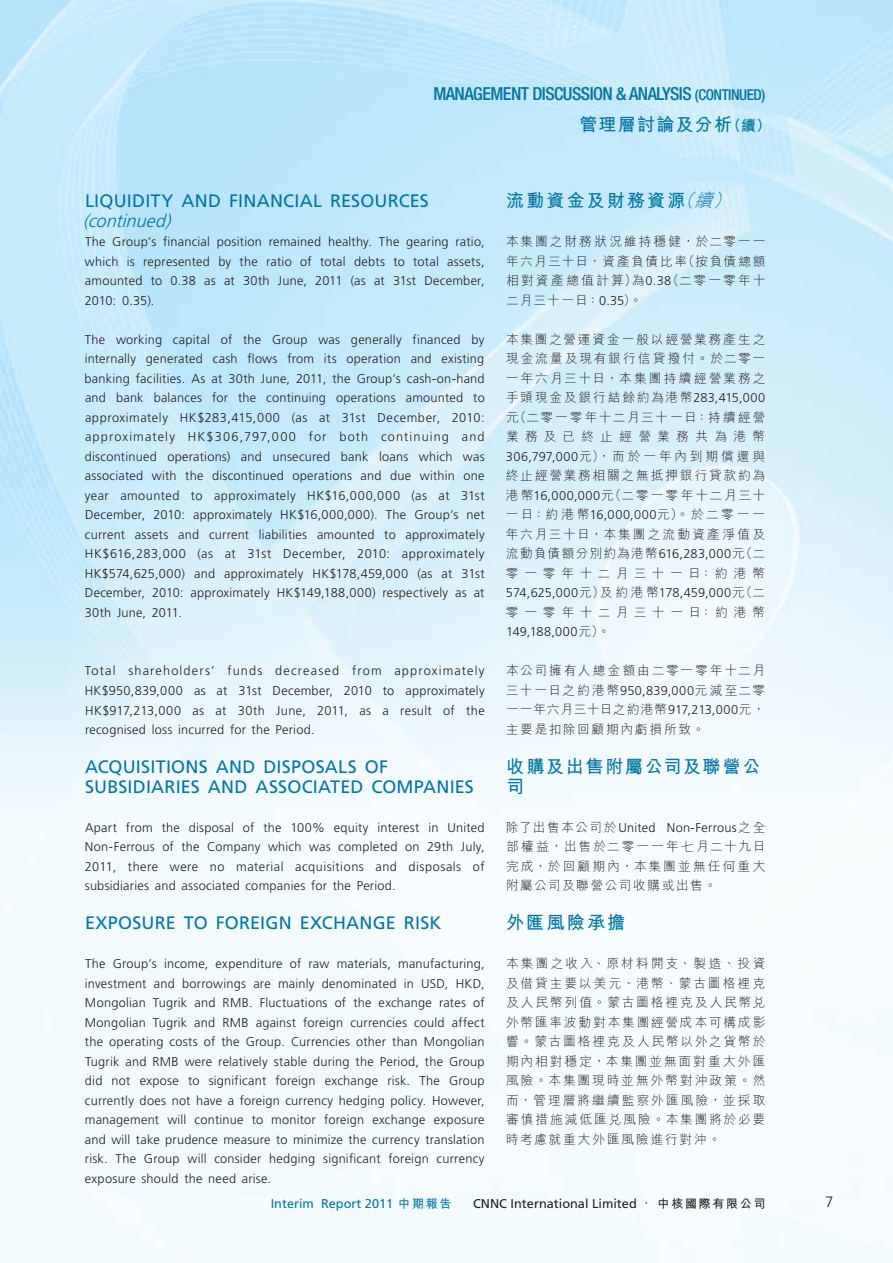
<style>
.page{position:relative;width:893px;height:1263px;background:#fff}
.page>*{position:absolute;margin:0;border:0;box-sizing:border-box;transform-origin:0 0}
.t1{font:18px/19.5px "Frutiger LT Std";letter-spacing:.01em;color:#0076a3}
.t2{font:500 condensed 18px "Helvetica Neue LT Std";letter-spacing:-.03em;color:#0076a3}
.t3{font:700 18px/19.5px "M Hei HK";letter-spacing:.1em;color:#0076a3}
.t4{font:700 18px "M Hei HK";letter-spacing:.125em;color:#0076a3}
.t5{font:700 18px "M Hei HK";letter-spacing:.07em;color:#0076a3}
.t6{font:italic 300 18px "Frutiger LT Std";color:#0076a3}
.t7{font:300 15px "Frutiger LT Std";color:#231f20}
.t8{font:300 12.75px/19.5px "Frutiger LT Std";letter-spacing:.02em;color:#231f20;text-align:justify}
.t9{font:300 12.75px/19.5px "M Hei HK";letter-spacing:.145em;color:#231f20;text-align:justify}
.t10{font:12.75px "Frutiger LT Std";color:#231f20}
.t11{font:12.75px "Frutiger LT Std";color:#0076a3}
.t12{font:300 12.75px "M Hei HK";letter-spacing:.44em;color:#231f20}
.s1{font-size:15px}
.s2{font-weight:300;font-style:italic}
.s3{font-family:"Frutiger LT Std"}
.s4{font-family:"M Hei HK"}
.s5{font-family:"M Hei HK";font-weight:700;font-size:12px}
.s6{font-weight:300;font-size:16.5px}
</style>
<div class="page">
<h1 class="t2" style="left:433px;top:82px;width:334px">MANAGEMENT DISCUSSION &amp; ANALYSIS <span class="s1">(CONTINUED)</span></h1>
<h1 class="t5" style="left:579px;top:111px;width:193px">管理層討論及分析<span class="s1">（續）</span></h1>
<h1 class="t1" style="left:85px;top:191px;width:345px">LIQUIDITY AND FINANCIAL RESOURCES</h1>
<h1 class="t6" style="left:83px;top:211px;width:94px">(continued)</h1>
<p class="t8" style="left:85px;top:232px;width:401px">The Group’s financial position remained healthy. The gearing ratio, which is represented by the ratio of total debts to total assets, amounted to 0.38 as at 30th June, 2011 (as at 31st December, 2010: 0.35).</p>
<p class="t8" style="left:85px;top:330px;width:402px">The working capital of the Group was generally financed by internally generated cash flows from its operation and existing banking facilities. As at 30th June, 2011, the Group’s cash-on-hand and bank balances for the continuing operations amounted to approximately HK$283,415,000 (as at 31st December, 2010: approximately HK$306,797,000 for both continuing and discontinued operations) and unsecured bank loans which was associated with the discontinued operations and due within one year amounted to approximately HK$16,000,000 (as at 31st December, 2010: approximately HK$16,000,000). The Group’s net current assets and current liabilities amounted to approximately HK$616,283,000 (as at 31st December, 2010: approximately HK$574,625,000) and approximately HK$178,459,000 (as at 31st December, 2010: approximately HK$149,188,000) respectively as at 30th June, 2011.</p>
<p class="t8" style="left:85px;top:661px;width:401px">Total shareholders’ funds decreased from approximately HK$950,839,000 as at 31st December, 2010 to approximately HK$917,213,000 as at 30th June, 2011, as a result of the recognised loss incurred for the Period.</p>
<h1 class="t1" style="left:85px;top:757px;width:390px">ACQUISITIONS AND DISPOSALS OF<br>SUBSIDIARIES AND ASSOCIATED COMPANIES</h1>
<p class="t8" style="left:85px;top:817px;width:401px">Apart from the disposal of the 100% equity interest in United Non-Ferrous of the Company which was completed on 29th July, 2011, there were no material acquisitions and disposals of subsidiaries and associated companies for the Period.</p>
<h1 class="t1" style="left:85px;top:913px;width:358px">EXPOSURE TO FOREIGN EXCHANGE RISK</h1>
<p class="t8" style="left:85px;top:954px;width:401px">The Group’s income, expenditure of raw materials, manufacturing, investment and borrowings are mainly denominated in USD, HKD, Mongolian Tugrik and RMB. Fluctuations of the exchange rates of Mongolian Tugrik and RMB against foreign currencies could affect the operating costs of the Group. Currencies other than Mongolian Tugrik and RMB were relatively stable during the Period, the Group did not expose to significant foreign exchange risk. The Group currently does not have a foreign currency hedging policy. However, management will continue to monitor foreign exchange exposure and will take prudence measure to minimize the currency translation risk. The Group will consider hedging significant foreign currency exposure should the need arise.</p>
<h1 class="t4" style="left:506px;top:188px;width:232px">流動資金及財務資源<span class="s2">（續）</span></h1>
<p class="t9" style="left:506px;top:231px;width:261px">本集團之財務狀況維持穩健，於二零一一年六月三十日，資產負債比率（按負債總額相對資產總值計算）為<span class="s3">0.38</span>（二零一零年十二月三十一日：<span class="s3">0.35</span>）。</p>
<p class="t9" style="left:506px;top:329px;width:261px">本集團之營運資金一般以經營業務產生之現金流量及現有銀行信貸撥付。於二零一一年六月三十日，本集團持續經營業務之手頭現金及銀行結餘約為港幣<span class="s3">283,415,000</span>元（二零一零年十二月三十一日：持續經營業務及已終止經營業務共為港幣<span class="s3">306,797,000</span>元），而於一年內到期償還與終止經營業務相關之無抵押銀行貸款約為港幣<span class="s3">16,000,000</span>元（二零一零年十二月三十一日：約港幣<span class="s3">16,000,000</span>元）。於二零一一年六月三十日，本集團之流動資產淨值及流動負債額分別約為港幣<span class="s3">616,283,000</span>元（二零一零年十二月三十一日：約港幣</p>
<p class="t8" style="left:506px;top:583px;width:261px">574,625,000<span class="s4">元）及約港幣</span>178,459,000<span class="s4">元（二</span></p>
<p class="t12" style="left:506px;top:603px;width:261px">零一零年十二月三十一日：約港幣</p>
<p class="t8" style="left:506px;top:622px;width:106px">149,188,000<span class="s4">元）。</span></p>
<p class="t9" style="left:506px;top:660px;width:261px">本公司擁有人總金額由二零一零年十二月三十一日之約港幣<span class="s3">950,839,000</span>元減至二零一一年六月三十日之約港幣<span class="s3">917,213,000</span>元，主要是扣除回顧期內虧損所致。</p>
<h1 class="t3" style="left:506px;top:755px;width:256px">收購及出售附屬公司及聯營公司</h1>
<p class="t8" style="left:506px;top:817px;width:261px"><span class="s4">除了出售本公司於</span>United Non-Ferrous<span class="s4">之全</span></p>
<p class="t9" style="left:506px;top:836px;width:261px">部權益，出售於二零一一年七月二十九日完成，於回顧期內，本集團並無任何重大附屬公司及聯營公司收購或出售。</p>
<h1 class="t3" style="left:506px;top:911px;width:121px">外匯風險承擔</h1>
<p class="t9" style="left:506px;top:953px;width:261px">本集團之收入、原材料開支、製造、投資及借貸主要以美元、港幣、蒙古圖格裡克及人民幣列值。蒙古圖格裡克及人民幣兌外幣匯率波動對本集團經營成本可構成影響。蒙古圖格裡克及人民幣以外之貨幣於期內相對穩定，本集團並無面對重大外匯風險。本集團現時並無外幣對沖政策。然而，管理層將繼續監察外匯風險，並採取審慎措施減低匯兌風險。本集團將於必要時考慮就重大外匯風險進行對沖。</p>
<p class="t11" style="left:271px;top:1196px;width:182px">Interim Report 2011 <span class="s5">中期報告</span></p>
<p class="t10" style="left:473px;top:1196px;width:294px">CNNC International Limited <span class="s6">·</span> <span class="s5">中核國際有限公司</span></p>
<p class="t7" style="left:825px;top:1193px;width:10px">7</p>
</div>
